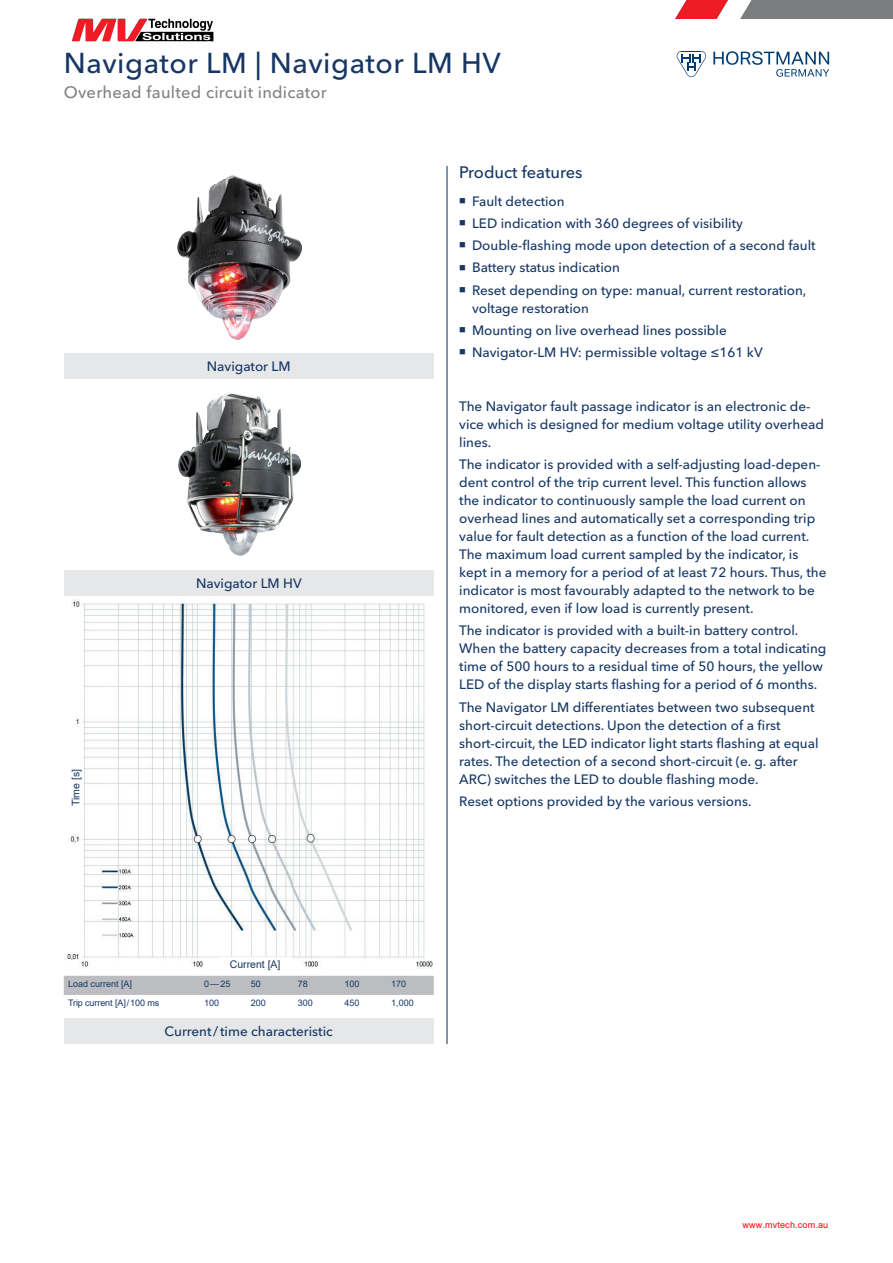
<style>
.page{position:relative;width:893px;height:1263px;background:#fff}
.page>*{position:absolute;margin:0;border:0;box-sizing:border-box;transform-origin:0 0}
.Headline{font:500 28.5px "Avenir Next W1 G";letter-spacing:.02em;color:#163764}
.Subtitel{font:500 16.5px "Avenir Next W1 G";letter-spacing:.015em;color:#808285}
.Produktmerkmale{font:500 16.5px "Avenir Next W1 G";color:#163764}
.Fließtext{font:500 13.5px/18px "Avenir Next W1 G";color:#163764}
.Bildunterschrift{font:500 13.5px "Avenir Next W1 G";color:#163764}
.Kleingedrucktes_Mitt{font:10.5px "Arial";color:#163764}
.Tabelle_-_Text{font:9px "Arial";letter-spacing:-.01em;color:#163764}
.Headline_-_weiß{font:9px "Arial";color:#163764}
.t1{font:9px "Arial";letter-spacing:.02em;color:#f00}
</style>
<div class="page">
<svg style="left:677px;top:51px;width:29px;height:26px"></svg>
<svg style="left:713px;top:51px;width:116px;height:26px"></svg>
<div style="left:64px;top:570px;width:370px;height:25px;background:#e6e7e9"></div>
<div style="left:64px;top:353px;width:370px;height:25px;background:#e6e7e9"></div>
<hr style="left:446px;top:166px;width:2px;height:878px;background:#163764">
<div style="left:64px;top:1018px;width:370px;height:26px;background:#e6e7e9"></div>
<img style="left:67px;top:600px;width:366px;height:368px">
<div style="left:219px;top:957px;width:72px;height:13px;background:#fff"></div>
<div style="left:69px;top:752px;width:13px;height:72px;background:#fff"></div>
<div style="left:64px;top:976px;width:370px;height:19px;background:#bcbdc0"></div>
<img style="left:177px;top:175px;width:124px;height:164px">
<img style="left:178px;top:393px;width:122px;height:163px">
<img style="left:675px;top:0;width:217px;height:19px">
<img style="left:72px;top:18px;width:142px;height:24px">
<p class="Headline" style="left:64px;top:40px;width:439px">Navigator LM | Navigator LM HV</p>
<p class="Subtitel" style="left:64px;top:79px;width:265px">Overhead faulted circuit indicator</p>
<p class="Kleingedrucktes_Mitt" style="left:69px;top:806px;width:38px;rotate:-90deg">Time [s]</p>
<p class="Bildunterschrift" style="left:207px;top:355px;width:85px">Navigator LM</p>
<p class="Bildunterschrift" style="left:196px;top:572px;width:107px">Navigator LM HV</p>
<p class="Produktmerkmale" style="left:459px;top:159px;width:125px">Product features</p>
<p class="Fließtext" style="left:472px;top:191px;width:94px">Fault detection</p>
<p class="Fließtext" style="left:472px;top:213px;width:273px">LED indication with 360 degrees of visibility</p>
<p class="Fließtext" style="left:472px;top:235px;width:345px">Double-flashing mode upon detection of a second fault</p>
<p class="Fließtext" style="left:472px;top:257px;width:149px">Battery status indication</p>
<p class="Fließtext" style="left:472px;top:280px;width:336px">Reset depending on type: manual, current restoration, voltage restoration</p>
<p class="Fließtext" style="left:472px;top:320px;width:256px">Mounting on live overhead lines possible</p>
<p class="Fließtext" style="left:472px;top:342px;width:292px">Navigator-LM HV: permissible voltage ≤161 kV</p>
<p class="Fließtext" style="left:459px;top:396px;width:366px">The Navigator fault passage indicator is an electronic de&shy;vice which is designed for medium voltage utility overhead lines.</p>
<p class="Fließtext" style="left:459px;top:454px;width:369px">The indicator is provided with a self-adjusting load-depen&shy;dent control of the trip current level. This function allows the indicator to continuously sample the load current on overhead lines and automatically set a corresponding trip value for fault detection as a function of the load current.<br>The maximum load current sampled by the indicator, is kept in a memory for a period of at least 72 hours. Thus, the indicator is most favourably adapted to the network to be monitored, even if low load is currently present.</p>
<p class="Fließtext" style="left:459px;top:620px;width:369px">The indicator is provided with a built-in battery control.<br>When the battery capacity decreases from a total indicating time of 500 hours to a residual time of 50 hours, the yellow LED of the display starts flashing for a period of 6 months.</p>
<p class="Fließtext" style="left:459px;top:697px;width:361px">The Navigator LM differentiates between two subsequent short-circuit detections. Upon the detection of a first short-circuit, the LED indicator light starts flashing at equal rates. The detection of a second short-circuit (e. g. after ARC) switches the LED to double flashing mode.</p>
<p class="Fließtext" style="left:459px;top:791px;width:294px">Reset options provided by the various versions.</p>
<p class="Kleingedrucktes_Mitt" style="left:230px;top:957px;width:52px">Current [A]</p>
<p class="Headline_-_weiß" style="left:68px;top:977px;width:66px">Load current [A]</p>
<p class="Headline_-_weiß" style="left:204px;top:977px;width:28px">0—25</p>
<p class="Headline_-_weiß" style="left:251px;top:977px;width:12px">50</p>
<p class="Headline_-_weiß" style="left:298px;top:977px;width:12px">78</p>
<p class="Headline_-_weiß" style="left:344px;top:977px;width:17px">100</p>
<p class="Headline_-_weiß" style="left:391px;top:977px;width:17px">170</p>
<p class="Tabelle_-_Text" style="left:68px;top:997px;width:93px">Trip current [A]/100 ms</p>
<p class="Tabelle_-_Text" style="left:204px;top:997px;width:17px">100</p>
<p class="Tabelle_-_Text" style="left:251px;top:997px;width:17px">200</p>
<p class="Tabelle_-_Text" style="left:298px;top:997px;width:17px">300</p>
<p class="Tabelle_-_Text" style="left:344px;top:997px;width:17px">450</p>
<p class="Tabelle_-_Text" style="left:391px;top:997px;width:24px">1,000</p>
<p class="Bildunterschrift" style="left:165px;top:1021px;width:170px">Current/time characteristic</p>
<p class="t1" style="left:742px;top:1219px;width:87px">www.mvtech.com.au</p>
</div>
